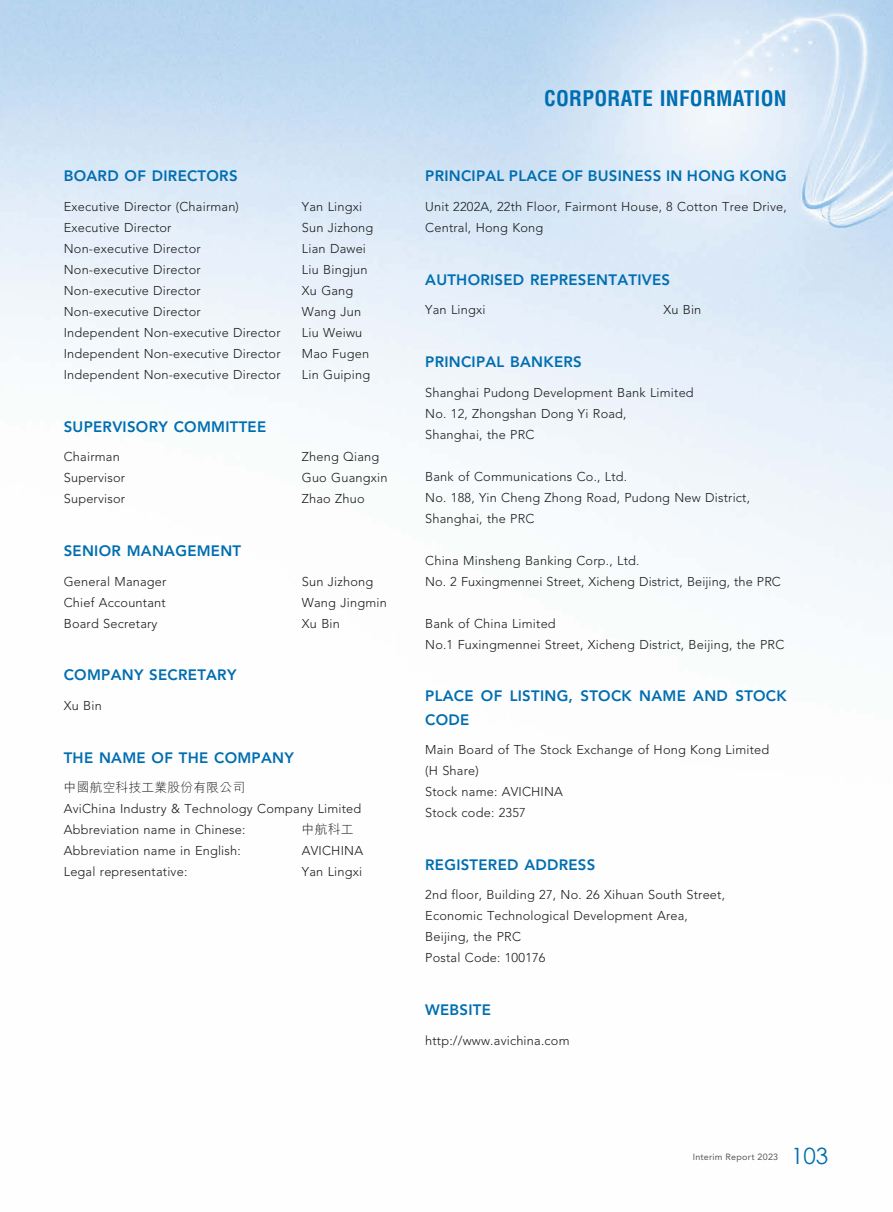
<style>
.page{position:relative;width:893px;height:1212px;background:#fff}
.page>*{position:absolute;margin:0;border:0;box-sizing:border-box;transform-origin:0 0}
.t1{font:22.5px "Century Gothic";color:#006eb0}
.t2{font:700 condensed 21px "Helvetica LT Std";letter-spacing:.015em;color:#006eb0}
.t3{font:800 15px/23.2px "Avenir LT Std";letter-spacing:.02em;color:#006eb0}
.t4{font:300 12.75px/21px "Avenir LT Std";letter-spacing:.015em;color:#1c1c1b}
.t5{font:300 12.75px "M Hei HK";letter-spacing:.015em;color:#1c1c1b}
.t6{font:9px "Avenir LT Std";letter-spacing:.025em;color:#575756}
</style>
<div class="page">
<img style="left:0;top:0;width:893px;height:604px">
<p class="t3" style="left:64px;top:165px;width:175px">BOARD OF DIRECTORS</p>
<p class="t4" style="left:64px;top:196px;width:177px">Executive Director (Chairman)</p>
<p class="t4" style="left:302px;top:196px;width:62px">Yan Lingxi</p>
<p class="t4" style="left:64px;top:217px;width:109px">Executive Director</p>
<p class="t4" style="left:302px;top:217px;width:73px">Sun Jizhong</p>
<p class="t4" style="left:64px;top:238px;width:138px">Non-executive Director</p>
<p class="t4" style="left:302px;top:238px;width:66px">Lian Dawei</p>
<p class="t4" style="left:64px;top:259px;width:138px">Non-executive Director</p>
<p class="t4" style="left:302px;top:259px;width:67px">Liu Bingjun</p>
<p class="t4" style="left:64px;top:280px;width:138px">Non-executive Director</p>
<p class="t4" style="left:302px;top:280px;width:53px">Xu Gang</p>
<p class="t4" style="left:64px;top:301px;width:138px">Non-executive Director</p>
<p class="t4" style="left:302px;top:301px;width:61px">Wang Jun</p>
<p class="t4" style="left:64px;top:322px;width:218px">Independent Non-executive Director</p>
<p class="t4" style="left:302px;top:322px;width:62px">Liu Weiwu</p>
<p class="t4" style="left:64px;top:343px;width:218px">Independent Non-executive Director</p>
<p class="t4" style="left:302px;top:343px;width:69px">Mao Fugen</p>
<p class="t4" style="left:64px;top:364px;width:218px">Independent Non-executive Director</p>
<p class="t4" style="left:302px;top:364px;width:70px">Lin Guiping</p>
<p class="t3" style="left:64px;top:415px;width:204px">SUPERVISORY COMMITTEE</p>
<p class="t4" style="left:64px;top:446px;width:57px">Chairman</p>
<p class="t4" style="left:302px;top:446px;width:79px">Zheng Qiang</p>
<p class="t4" style="left:64px;top:467px;width:63px">Supervisor</p>
<p class="t4" style="left:302px;top:467px;width:87px">Guo Guangxin</p>
<p class="t4" style="left:64px;top:488px;width:63px">Supervisor</p>
<p class="t4" style="left:302px;top:488px;width:64px">Zhao Zhuo</p>
<p class="t3" style="left:64px;top:539px;width:179px">SENIOR MANAGEMENT</p>
<p class="t4" style="left:64px;top:571px;width:104px">General Manager</p>
<p class="t4" style="left:302px;top:571px;width:73px">Sun Jizhong</p>
<p class="t4" style="left:64px;top:592px;width:103px">Chief Accountant</p>
<p class="t4" style="left:302px;top:592px;width:86px">Wang Jingmin</p>
<p class="t4" style="left:64px;top:613px;width:95px">Board Secretary</p>
<p class="t4" style="left:302px;top:613px;width:40px">Xu Bin</p>
<p class="t3" style="left:64px;top:663px;width:174px">COMPANY SECRETARY</p>
<p class="t4" style="left:64px;top:695px;width:40px">Xu Bin</p>
<p class="t3" style="left:64px;top:746px;width:231px">THE NAME OF THE COMPANY</p>
<p class="t5" style="left:64px;top:778px;width:183px">中國航空科技工業股份有限公司</p>
<p class="t4" style="left:64px;top:798px;width:299px">AviChina Industry &amp; Technology Company Limited<br>Abbreviation name in Chinese:</p>
<p class="t5" style="left:302px;top:820px;width:53px">中航科工</p>
<p class="t4" style="left:64px;top:840px;width:179px">Abbreviation name in English:</p>
<p class="t4" style="left:302px;top:840px;width:63px">AVICHINA</p>
<p class="t4" style="left:64px;top:861px;width:125px">Legal representative:</p>
<p class="t4" style="left:302px;top:861px;width:62px">Yan Lingxi</p>
<h2 class="t2" style="left:544px;top:85px;width:244px">CORPORATE INFORMATION</h2>
<p class="t3" style="left:425px;top:165px;width:363px">PRINCIPAL PLACE OF BUSINESS IN HONG KONG</p>
<p class="t4" style="left:425px;top:196px;width:363px">Unit 2202A, 22th Floor, Fairmont House, 8 Cotton Tree Drive,<br>Central, Hong Kong</p>
<p class="t3" style="left:425px;top:268px;width:246px">AUTHORISED REPRESENTATIVES</p>
<p class="t4" style="left:425px;top:299px;width:62px">Yan Lingxi</p>
<p class="t4" style="left:663px;top:299px;width:40px">Xu Bin</p>
<p class="t3" style="left:425px;top:350px;width:158px">PRINCIPAL BANKERS</p>
<p class="t4" style="left:425px;top:382px;width:270px">Shanghai Pudong Development Bank Limited<br>No. 12, Zhongshan Dong Yi Road,<br>Shanghai, the PRC</p>
<p class="t4" style="left:425px;top:466px;width:326px">Bank of Communications Co., Ltd.<br>No. 188, Yin Cheng Zhong Road, Pudong New District,<br>Shanghai, the PRC</p>
<p class="t4" style="left:425px;top:550px;width:357px">China Minsheng Banking Corp., Ltd.<br>No. 2 Fuxingmennei Street, Xicheng District, Beijing, the PRC</p>
<p class="t4" style="left:425px;top:613px;width:361px">Bank of China Limited<br>No.1 Fuxingmennei Street, Xicheng District, Beijing, the PRC</p>
<p class="t3" style="left:425px;top:684px;width:363px">PLACE OF LISTING, STOCK NAME AND STOCK<br>CODE</p>
<p class="t4" style="left:425px;top:739px;width:345px">Main Board of The Stock Exchange of Hong Kong Limited (H Share)<br>Stock name: AVICHINA<br>Stock code: 2357</p>
<p class="t3" style="left:425px;top:853px;width:172px">REGISTERED ADDRESS</p>
<p class="t4" style="left:425px;top:884px;width:301px">2nd floor, Building 27, No. 26 Xihuan South Street,<br>Economic Technological Development Area,<br>Beijing, the PRC<br>Postal Code: 100176</p>
<p class="t3" style="left:425px;top:998px;width:67px">WEBSITE</p>
<p class="t4" style="left:425px;top:1030px;width:146px">http://www.avichina.com</p>
<p class="t6" style="left:693px;top:1152px;width:87px">Interim Report 2023</p>
<h1 class="t1" style="left:791px;top:1140px;width:39px">103</h1>
</div>
